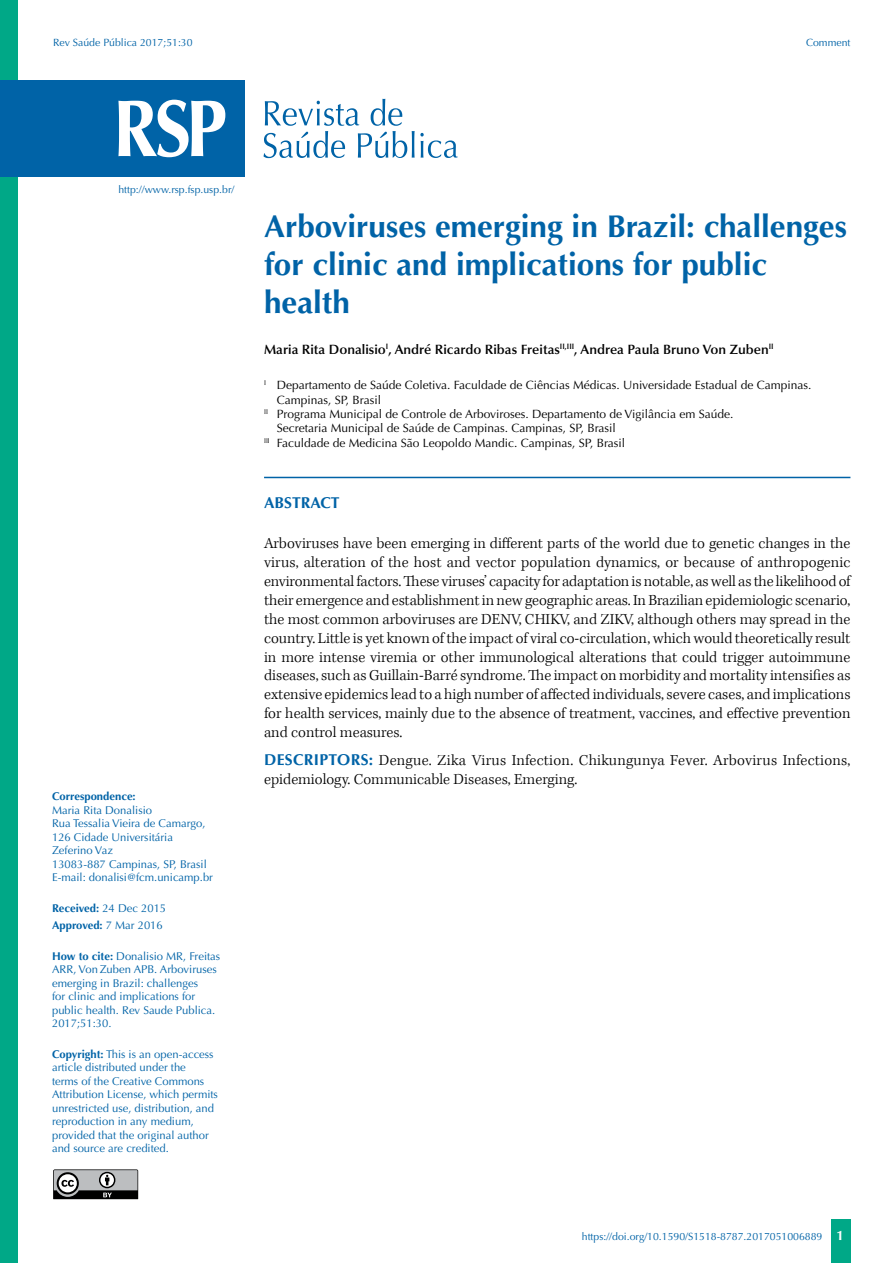
<style>
.page{position:relative;width:893px;height:1263px;background:#fff}
.page>*{position:absolute;margin:0;border:0;box-sizing:border-box;transform-origin:0 0}
.t1{font:700 31.5px/37.8px "Optima";color:#0063a7}
.t2{font:300 15.75px/18.9px "Kepler Std";letter-spacing:.005em;color:#000;text-align:justify}
.t3{font:700 15.75px "Optima";color:#0063a7}
.t4{font:600 13.5px "Optima";color:#000}
.t5{font:12px "Optima";color:#000}
.t6{font:11.25px/13.5px "Optima";color:#0063a7}
.t7{font:700 11.25px/17.7px "Optima";color:#0063a7}
.t8{font:10.5px "Optima";color:#0063a7}
.s1{font-weight:400}
.s2{font-weight:700}
.s3{font-family:"Optima";font-weight:700;color:#0063a7}
.s4{font-weight:700;font-size:13.5px;color:#fff}
</style>
<div class="page">
<div style="left:831px;top:1220px;width:20px;height:43px;background:#00a887"></div>
<svg style="left:53px;top:1169px;width:85px;height:30px;background:#7e7f80"></svg>
<div style="left:0;top:0;width:18px;height:1263px;background:#00a887"></div>
<svg style="left:263px;top:99px;width:195px;height:59px"></svg>
<div style="left:0;top:80px;width:244px;height:96px;background:#0063a7"></div>
<svg style="left:118px;top:100px;width:107px;height:57px"></svg>
<hr style="left:264px;top:477px;width:586px;height:1px;background:#0063a7">
<p class="t8" style="left:53px;top:36px;width:141px">Rev Saúde Pública 2017;51:30</p>
<p class="t8" style="left:806px;top:36px;width:46px">Comment</p>
<p class="t8" style="left:118px;top:183px;width:117px">http://www.rsp.fsp.usp.br/</p>
<p class="t7" style="left:52px;top:788px;width:85px">Correspondence:</p>
<p class="t6" style="left:52px;top:803px;width:162px">Maria Rita Donalisio<br>Rua Tessalia Vieira de Camargo,<br>126 Cidade Universitária<br>Zeferino Vaz<br>13083-887 Campinas, SP, Brasil<br>E-mail: donalisi@fcm.unicamp.br</p>
<p class="t7" style="left:52px;top:899px;width:116px">Received: <span class="s1">24 Dec 2015<br></span>Approved: <span class="s1">7 Mar 2016</span></p>
<p class="t6" style="left:52px;top:949px;width:170px"><span class="s2">How to cite:</span> Donalisio MR, Freitas<br>ARR, Von Zuben APB. Arboviruses emerging in Brazil: challenges<br>for clinic and implications for public health. Rev Saude Publica.<br>2017;51:30.</p>
<p class="t6" style="left:52px;top:1047px;width:167px"><span class="s2">Copyright:</span> This is an open-access article distributed under the<br>terms of the Creative Commons<br>Attribution License, which permits unrestricted use, distribution, and reproduction in any medium, provided that the original author and source are credited.</p>
<h1 class="t1" style="left:264px;top:208px;width:584px">Arboviruses emerging in Brazil: challenges for clinic and implications for public health</h1>
<p class="t4" style="left:264px;top:341px;width:511px">Maria Rita Donalisio<sup>I</sup>, André Ricardo Ribas Freitas<sup>II,III</sup>, Andrea Paula Bruno Von Zuben<sup>II</sup></p>
<p class="t5" style="left:264px;top:378px;width:549px"><sup>I</sup> Departamento de Saúde Coletiva. Faculdade de Ciências Médicas. Universidade Estadual de Campinas.</p>
<p class="t5" style="left:277px;top:393px;width:106px">Campinas, SP, Brasil</p>
<p class="t5" style="left:264px;top:407px;width:471px"><sup>II</sup> Programa Municipal de Controle de Arboviroses. Departamento de Vigilância em Saúde.</p>
<p class="t5" style="left:277px;top:421px;width:341px">Secretaria Municipal de Saúde de Campinas. Campinas, SP, Brasil</p>
<p class="t5" style="left:264px;top:436px;width:363px"><sup>III</sup> Faculdade de Medicina São Leopoldo Mandic. Campinas, SP, Brasil</p>
<p class="t3" style="left:264px;top:493px;width:77px">ABSTRACT</p>
<p class="t2" style="left:264px;top:534px;width:588px">Arboviruses have been emerging in different parts of the world due to genetic changes in the virus, alteration of the host and vector population dynamics, or because of anthropogenic environmental factors. These viruses’ capacity for adaptation is notable, as well as the likelihood of their emergence and establishment in new geographic areas. In Brazilian epidemiologic scenario, the most common arboviruses are DENV, CHIKV, and ZIKV, although others may spread in the country. Little is yet known of the impact of viral co-circulation, which would theoretically result in more intense viremia or other immunological alterations that could trigger autoimmune diseases, such as Guillain-Barré syndrome. The impact on morbidity and mortality intensifies as extensive epidemics lead to a high number of affected individuals, severe cases, and implications for health services, mainly due to the absence of treatment, vaccines, and effective prevention and control measures.</p>
<p class="t2" style="left:264px;top:751px;width:588px"><span class="s3">DESCRIPTORS:</span> Dengue. Zika Virus Infection. Chikungunya Fever. Arbovirus Infections, epidemiology. Communicable Diseases, Emerging.</p>
<p class="t8" style="left:582px;top:1230px;width:264px">https://doi.org/10.1590/S1518-8787.2017051006889 <span class="s4">1</span></p>
</div>
